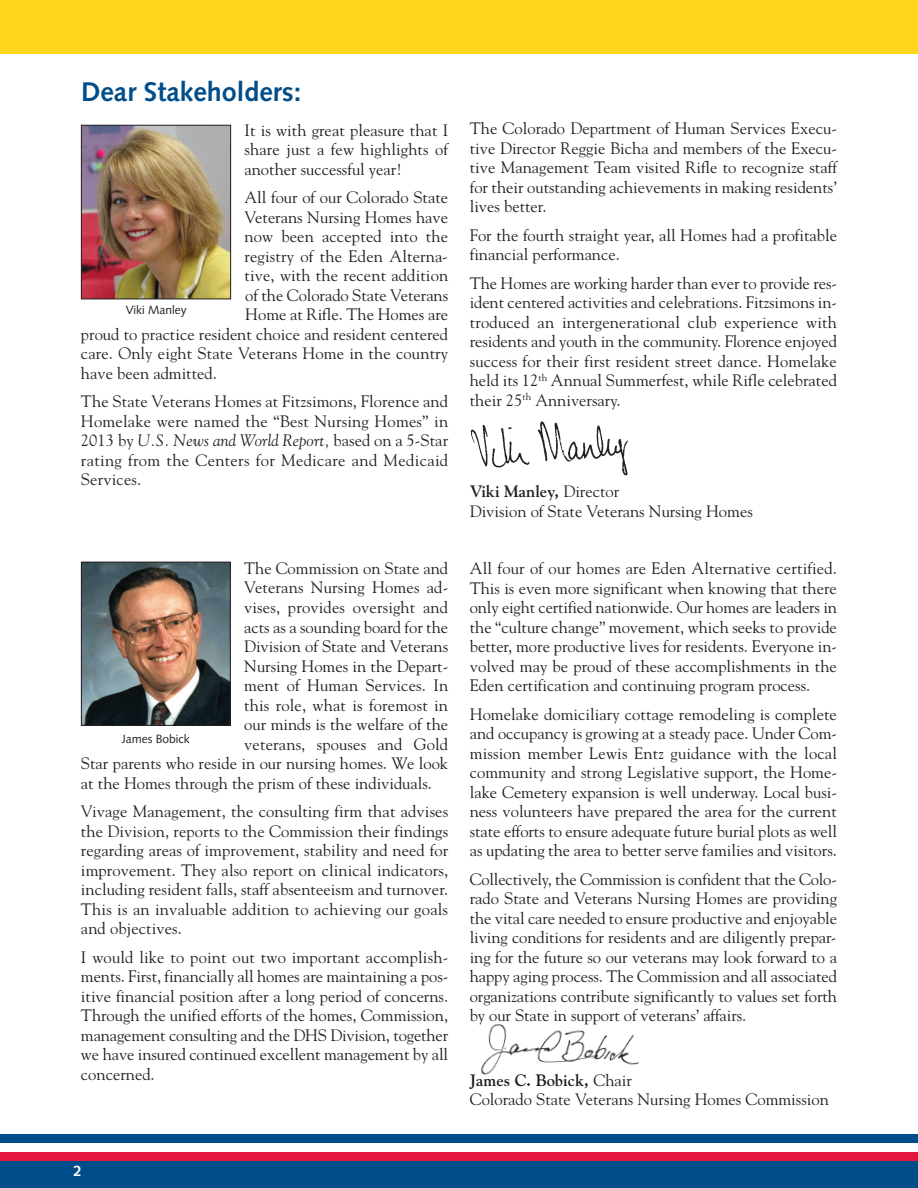
<style>
.page{position:relative;width:918px;height:1188px;background:#fff}
.page>*{position:absolute;margin:0;border:0;box-sizing:border-box;transform-origin:0 0}
.t1{font:700 27px "Syntax";color:#004d89}
.t2{font:16.5px/19.5px "Goudy";color:#231f20;text-align:justify}
.t3{font:700 15px "Syntax";color:#fff}
.t4{font:12px "Syntax";color:#231f20}
.s1{font-style:italic}
.s2{font-weight:700}
</style>
<div class="page">
<div style="left:0;top:1134px;width:918px;height:9px;background:#004d89"></div>
<div style="left:0;top:1152px;width:918px;height:9px;background:#e4183e"></div>
<div style="left:0;top:1161px;width:918px;height:27px;background:#004d89"></div>
<div style="left:0;top:0;width:918px;height:54px;background:#fed41d"></div>
<img style="left:83px;top:564px;width:146px;height:160px">
<div style="left:81px;top:562px;width:150px;height:164px;border:1px solid #231f20"></div>
<img style="left:83px;top:127px;width:146px;height:170px">
<div style="left:81px;top:125px;width:150px;height:174px;border:1px solid #231f20"></div>
<img style="left:481px;top:1024px;width:158px;height:51px">
<img style="left:470px;top:421px;width:158px;height:55px">
<h1 class="t1" style="left:81px;top:81px;width:222px">Dear Stakeholders:</h1>
<p class="t2" style="left:245px;top:120px;width:205px">It is with great pleasure that I share just a few highlights of another successful year!</p>
<p class="t2" style="left:245px;top:188px;width:205px">All four of our Colorado State</p>
<p class="t2" style="left:245px;top:207px;width:205px">Veterans Nursing Homes have</p>
<p class="t2" style="left:245px;top:227px;width:205px">now been accepted into the</p>
<p class="t2" style="left:245px;top:246px;width:205px">registry of the Eden Alterna-</p>
<p class="t2" style="left:245px;top:266px;width:205px">tive, with the recent addition</p>
<p class="t2" style="left:245px;top:285px;width:204px">of the Colorado State Veterans</p>
<p class="t2" style="left:245px;top:305px;width:204px">Home at Rifle. The Homes are</p>
<p class="t2" style="left:81px;top:324px;width:369px">proud to practice resident choice and resident centered</p>
<p class="t2" style="left:81px;top:344px;width:369px">care. Only eight State Veterans Home in the country</p>
<p class="t2" style="left:81px;top:363px;width:137px">have been admitted.</p>
<p class="t2" style="left:81px;top:392px;width:369px">The State Veterans Homes at Fitzsimons, Florence and Homelake were named the “Best Nursing Homes” in 2013 by <span class="s1">U.S. News and World Report,</span> based on a 5-Star rating from the Centers for Medicare and Medicaid Services.</p>
<p class="t4" style="left:126px;top:305px;width:63px">Viki Manley</p>
<p class="t2" style="left:244px;top:559px;width:206px">The Commission on State and</p>
<p class="t2" style="left:244px;top:578px;width:206px">Veterans Nursing Homes ad-</p>
<p class="t2" style="left:244px;top:598px;width:206px">vises, provides oversight and</p>
<p class="t2" style="left:244px;top:617px;width:206px">acts as a sounding board for the</p>
<p class="t2" style="left:244px;top:637px;width:206px">Division of State and Veterans</p>
<p class="t2" style="left:244px;top:656px;width:206px">Nursing Homes in the Depart-</p>
<p class="t2" style="left:244px;top:676px;width:206px">ment of Human Services. In</p>
<p class="t2" style="left:244px;top:695px;width:205px">this role, what is foremost in</p>
<p class="t2" style="left:244px;top:715px;width:205px">our minds is the welfare of the</p>
<p class="t2" style="left:244px;top:734px;width:206px">veterans, spouses and Gold</p>
<p class="t2" style="left:81px;top:754px;width:369px">Star parents who reside in our nursing homes. We look</p>
<p class="t2" style="left:81px;top:773px;width:353px">at the Homes through the prism of these individuals.</p>
<p class="t2" style="left:81px;top:802px;width:369px">Vivage Management, the consulting firm that advises the Division, reports to the Commission their findings regarding areas of improvement, stability and need for improvement. They also report on clinical indicators, including resident falls, staff absenteeism and turnover.<br>This is an invaluable addition to achieving our goals and objectives.</p>
<p class="t2" style="left:81px;top:947px;width:369px">I would like to point out two important accomplish&shy;ments. First, financially all homes are maintaining a pos&shy;itive financial position after a long period of concerns.<br>Through the unified efforts of the homes, Commission, management consulting and the DHS Division, together we have insured continued excellent management by all concerned.</p>
<p class="t4" style="left:122px;top:734px;width:69px">James Bobick</p>
<p class="t2" style="left:470px;top:119px;width:369px">The Colorado Department of Human Services Execu&shy;tive Director Reggie Bicha and members of the Execu&shy;tive Management Team visited Rifle to recognize staff for their outstanding achievements in making residents’ lives better.</p>
<p class="t2" style="left:470px;top:225px;width:369px">For the fourth straight year, all Homes had a profitable financial performance.</p>
<p class="t2" style="left:470px;top:273px;width:369px">The Homes are working harder than ever to provide res&shy;ident centered activities and celebrations. Fitzsimons in&shy;troduced an intergenerational club experience with residents and youth in the community. Florence enjoyed success for their first resident street dance. Homelake held its 12<sup>th</sup> Annual Summerfest, while Rifle celebrated their 25<sup>th</sup> Anniversary.</p>
<p class="t2" style="left:470px;top:482px;width:285px"><span class="s2">Viki Manley,</span> Director<br>Division of State Veterans Nursing Homes</p>
<p class="t2" style="left:470px;top:559px;width:369px">All four of our homes are Eden Alternative certified.<br>This is even more significant when knowing that there only eight certified nationwide. Our homes are leaders in the “culture change” movement, which seeks to provide better, more productive lives for residents. Everyone in&shy;volved may be proud of these accomplishments in the Eden certification and continuing program process.</p>
<p class="t2" style="left:470px;top:704px;width:369px">Homelake domiciliary cottage remodeling is complete and occupancy is growing at a steady pace. Under Com&shy;mission member Lewis Entz guidance with the local community and strong Legislative support, the Home&shy;lake Cemetery expansion is well underway. Local busi&shy;ness volunteers have prepared the area for the current state efforts to ensure adequate future burial plots as well as updating the area to better serve families and visitors.</p>
<p class="t2" style="left:470px;top:869px;width:369px">Collectively, the Commission is confident that the Colo&shy;rado State and Veterans Nursing Homes are providing the vital care needed to ensure productive and enjoyable living conditions for residents and are diligently prepar&shy;ing for the future so our veterans may look forward to a happy aging process. The Commission and all associated organizations contribute significantly to values set forth by our State in support of veterans’ affairs.</p>
<p class="t2" style="left:470px;top:1070px;width:361px"><span class="s2">James C. Bobick,</span> Chair<br>Colorado State Veterans Nursing Homes Commission</p>
<p class="t3" style="left:74px;top:1165px;width:10px">2</p>
</div>
